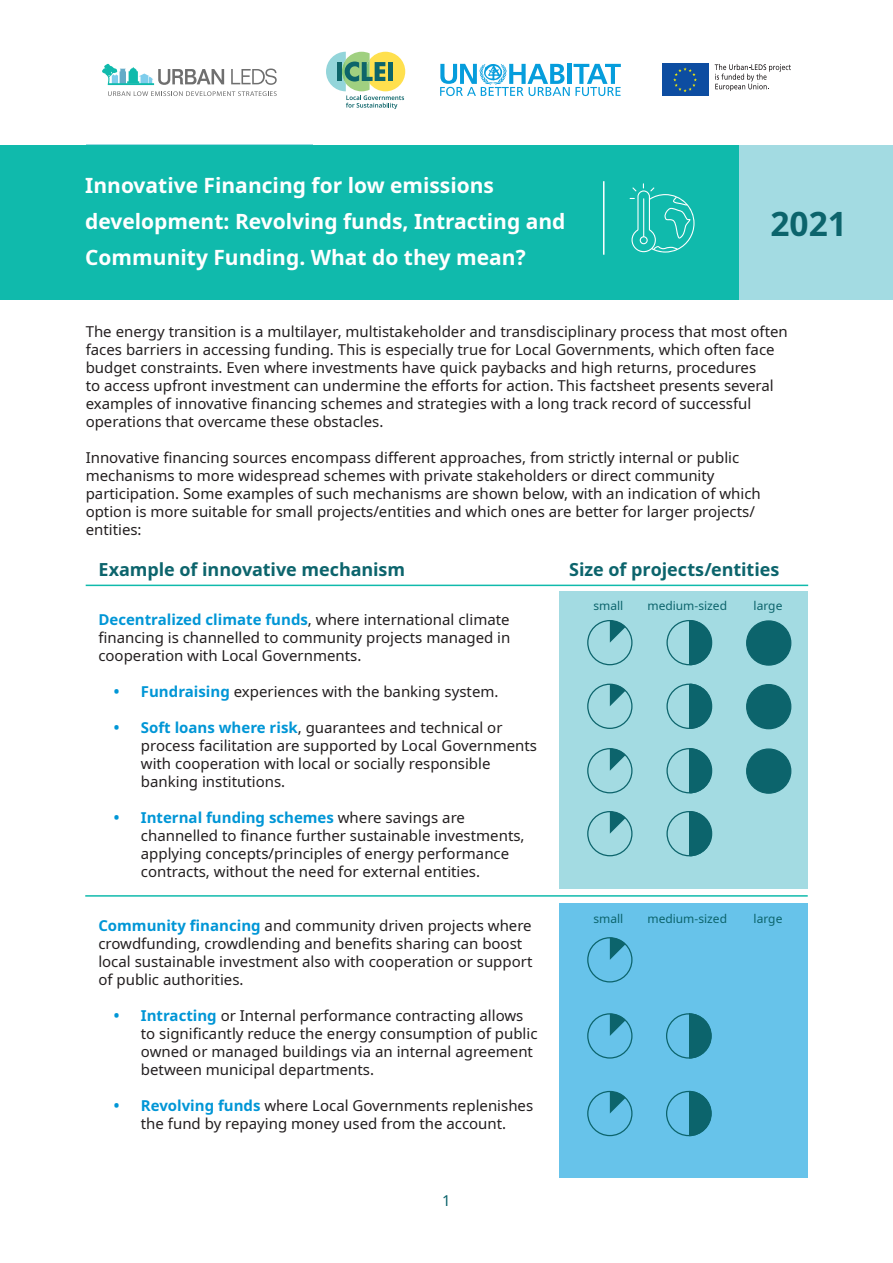
<style>
.page{position:relative;width:893px;height:1263px;background:#fff}
.page>*{position:absolute;margin:0;border:0;box-sizing:border-box;transform-origin:0 0}
.Section_Head{font:700 33.45px "Noto Sans";color:#0c646c}
.Section_Head-2{font:700 21px/36px "Noto Sans";color:#fff}
.Heading_16_Shifted{font:700 18px "Noto Sans";letter-spacing:-.005em;color:#0c646c}
.Sub_Head{font:15px/18px "Noto Sans";color:#231f20}
.Small_Statistic_Desc{font:15px/18px "Noto Sans";color:#231f20;text-align:justify}
.t1{font:15px "Noto Sans";color:#0c646c}
.t2{font:12px "Noto Sans";color:#0c646c}
.s1{font-weight:700;color:#0096d6}
</style>
<div class="page">
<svg style="left:440px;top:64px;width:181px;height:32px"></svg>
<div style="left:662px;top:64px;width:46px;height:32px;background:#0d4da1"></div>
<svg style="left:673px;top:67px;width:24px;height:25px"></svg>
<svg style="left:715px;top:64px;width:76px;height:27px"></svg>
<svg style="left:231px;top:69px;width:46px;height:16px"></svg>
<svg style="left:108px;top:91px;width:169px;height:5px"></svg>
<svg style="left:102px;top:63px;width:122px;height:22px"></svg>
<svg style="left:326px;top:52px;width:79px;height:57px"></svg>
<div style="left:560px;top:591px;width:248px;height:298px;background:#a3dbe2"></div>
<div style="left:560px;top:903px;width:248px;height:274px;background:#67c3ea"></div>
<div style="left:0;top:145px;width:836px;height:155px;background:#10baac"></div>
<div style="left:740px;top:145px;width:153px;height:155px;background:#a3dbe2"></div>
<svg style="left:630px;top:183px;width:64px;height:70px"></svg>
<hr style="left:603px;top:181px;width:1px;height:74px;background:#fff">
<div style="left:587px;top:620px;width:45px;height:45px;border:1px solid #0c646c;border-radius:50%"></div>
<div style="left:587px;top:937px;width:45px;height:45px;border:1px solid #0c646c;border-radius:50%"></div>
<div style="left:587px;top:684px;width:45px;height:45px;border:1px solid #0c646c;border-radius:50%"></div>
<div style="left:587px;top:748px;width:45px;height:45px;border:1px solid #0c646c;border-radius:50%"></div>
<div style="left:587px;top:811px;width:45px;height:45px;border:1px solid #0c646c;border-radius:50%"></div>
<div style="left:587px;top:1013px;width:45px;height:45px;border:1px solid #0c646c;border-radius:50%"></div>
<div style="left:587px;top:1091px;width:45px;height:45px;border:1px solid #0c646c;border-radius:50%"></div>
<div style="left:666px;top:620px;width:46px;height:45px;border:1px solid #0c646c;border-radius:50%"></div>
<div style="left:666px;top:684px;width:46px;height:45px;border:1px solid #0c646c;border-radius:50%"></div>
<div style="left:666px;top:748px;width:46px;height:45px;border:1px solid #0c646c;border-radius:50%"></div>
<div style="left:666px;top:811px;width:46px;height:45px;border:1px solid #0c646c;border-radius:50%"></div>
<div style="left:666px;top:1013px;width:45px;height:45px;border:1px solid #0c646c;border-radius:50%"></div>
<div style="left:666px;top:1091px;width:45px;height:45px;border:1px solid #0c646c;border-radius:50%"></div>
<svg style="left:610px;top:620px;width:16px;height:23px"></svg>
<svg style="left:610px;top:937px;width:16px;height:23px"></svg>
<svg style="left:610px;top:684px;width:16px;height:22px"></svg>
<svg style="left:610px;top:748px;width:16px;height:23px"></svg>
<svg style="left:610px;top:811px;width:16px;height:23px"></svg>
<svg style="left:610px;top:1013px;width:16px;height:23px"></svg>
<svg style="left:610px;top:1091px;width:16px;height:22px"></svg>
<svg style="left:688px;top:620px;width:25px;height:46px"></svg>
<svg style="left:688px;top:683px;width:25px;height:46px"></svg>
<svg style="left:688px;top:748px;width:25px;height:46px"></svg>
<svg style="left:688px;top:811px;width:25px;height:46px"></svg>
<svg style="left:688px;top:1013px;width:24px;height:46px"></svg>
<svg style="left:688px;top:1090px;width:24px;height:47px"></svg>
<div style="left:747px;top:621px;width:44px;height:44px;background:#0c646c;border-radius:50%"></div>
<div style="left:746px;top:620px;width:45px;height:46px;border:1px solid #0c646c;border-radius:50%"></div>
<div style="left:747px;top:685px;width:44px;height:44px;background:#0c646c;border-radius:50%"></div>
<div style="left:746px;top:684px;width:45px;height:45px;border:1px solid #0c646c;border-radius:50%"></div>
<div style="left:747px;top:749px;width:44px;height:44px;background:#0c646c;border-radius:50%"></div>
<div style="left:746px;top:748px;width:45px;height:46px;border:1px solid #0c646c;border-radius:50%"></div>
<hr style="left:85px;top:895px;width:723px;height:2px;background:#10baac">
<hr style="left:86px;top:585px;width:722px;height:1px;background:#10baac">
<p class="Section_Head-2" style="left:85px;top:168px;width:482px">Innovative Financing for low emissions development: Revolving funds, Intracting and<br>Community Funding. What do they mean?</p>
<p class="Section_Head" style="left:770px;top:200px;width:78px">2021</p>
<p class="Sub_Head" style="left:86px;top:323px;width:704px">The energy transition is a multilayer, multistakeholder and transdisciplinary process that most often faces barriers in accessing funding. This is especially true for Local Governments, which often face budget constraints. Even where investments have quick paybacks and high returns, procedures<br>to access upfront investment can undermine the efforts for action. This factsheet presents several examples of innovative financing schemes and strategies with a long track record of successful operations that overcame these obstacles.</p>
<p class="Sub_Head" style="left:86px;top:449px;width:677px">Innovative financing sources encompass different approaches, from strictly internal or public mechanisms to more widespread schemes with private stakeholders or direct community participation. Some examples of such mechanisms are shown below, with an indication of which option is more suitable for small projects/entities and which ones are better for larger projects/ entities:</p>
<p class="Heading_16_Shifted" style="left:98px;top:557px;width:308px">Example of innovative mechanism</p>
<p class="Small_Statistic_Desc" style="left:98px;top:611px;width:414px"><span class="s1">Decentralized climate funds</span>, where international climate financing is channelled to community projects managed in cooperation with Local Governments.</p>
<p class="Sub_Head" style="left:114px;top:683px;width:386px"><span class="s1">• Fundraising</span> experiences with the banking system.</p>
<p class="Sub_Head" style="left:141px;top:719px;width:398px;text-indent:-27px"><span class="s1">• Soft loans where risk</span>, guarantees and technical or process facilitation are supported by Local Governments with cooperation with local or socially responsible banking institutions.</p>
<p class="Sub_Head" style="left:141px;top:809px;width:385px;text-indent:-27px"><span class="s1">• Internal funding schemes</span> where savings are channelled to finance further sustainable investments, applying concepts/principles of energy performance contracts, without the need for external entities.</p>
<p class="Small_Statistic_Desc" style="left:98px;top:917px;width:436px;text-align:left"><span class="s1">Community financing</span> and community driven projects where crowdfunding, crowdlending and benefits sharing can boost local sustainable investment also with cooperation or support of public authorities.</p>
<p class="Sub_Head" style="left:141px;top:1007px;width:398px;text-indent:-27px"><span class="s1">• Intracting</span> or Internal performance contracting allows to significantly reduce the energy consumption of public owned or managed buildings via an internal agreement between municipal departments.</p>
<p class="Sub_Head" style="left:114px;top:1097px;width:421px;text-align:center"><span class="s1">• Revolving funds</span> where Local Governments replenishes the fund by repaying money used from the account.</p>
<p class="t1" style="left:442px;top:1190px;width:10px">1</p>
<p class="Heading_16_Shifted" style="left:569px;top:557px;width:212px">Size of projects/entities</p>
<p class="t2" style="left:593px;top:597px;width:31px">small</p>
<p class="t2" style="left:647px;top:597px;width:81px">medium-sized</p>
<p class="t2" style="left:754px;top:597px;width:30px">large</p>
<p class="t2" style="left:593px;top:910px;width:31px">small</p>
<p class="t2" style="left:647px;top:910px;width:81px">medium-sized</p>
<p class="t2" style="left:754px;top:910px;width:30px">large</p>
</div>
